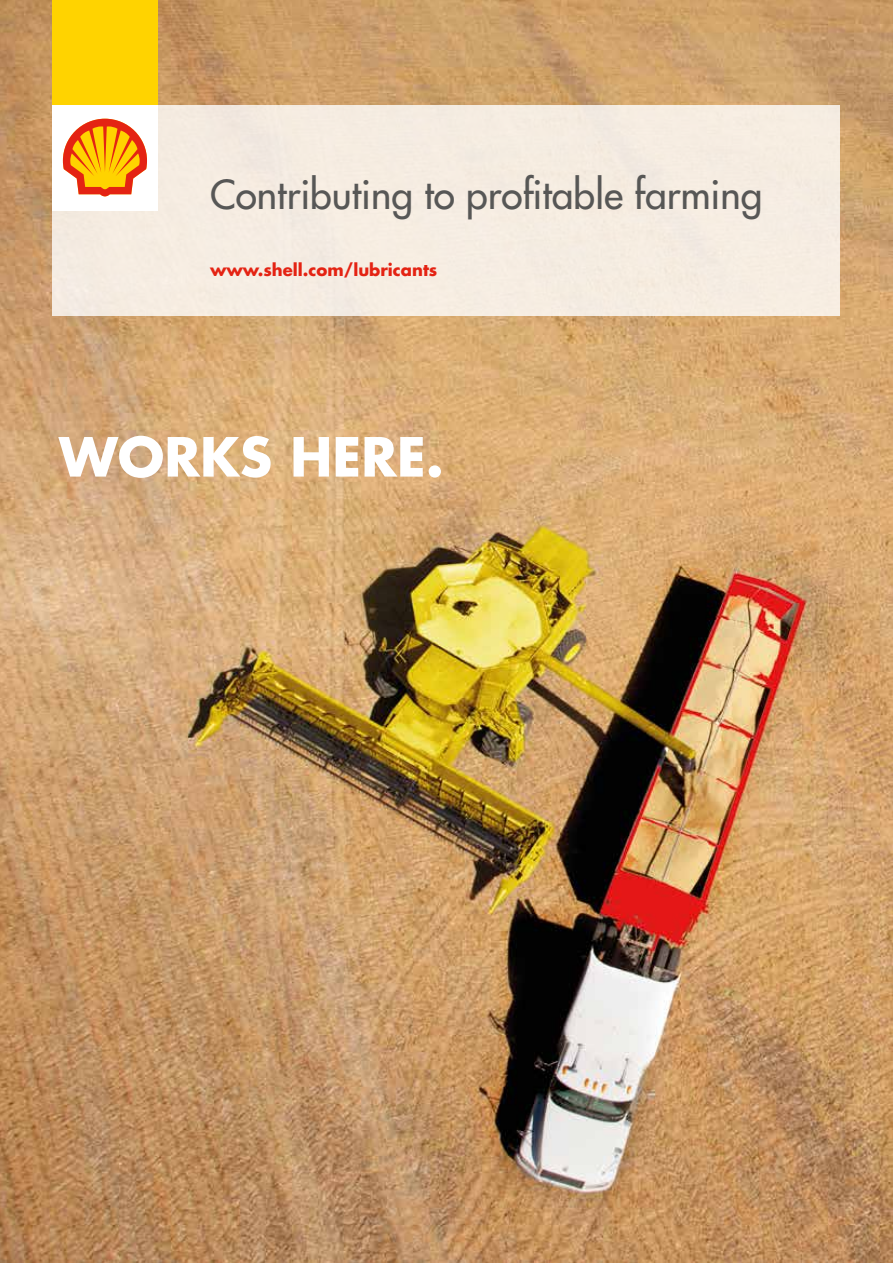
<style>
.page{position:relative;width:893px;height:1263px;background:#fff}
.page>*{position:absolute;margin:0;border:0;box-sizing:border-box;transform-origin:0 0}
.t1{font:700 52.5px "Futura Std";color:#fff}
.t2{font:500 39px "Futura Std";color:#575756}
.t3{font:700 16.5px "Futura Std";color:#e42313}
</style>
<div class="page">
<img style="left:0;top:0;width:893px;height:1263px">
<div style="left:53px;top:105px;width:787px;height:210px;background:#f6ece2"></div>
<div style="left:52px;top:0;width:106px;height:105px;background:#ffd300"></div>
<div style="left:52px;top:105px;width:106px;height:105px;background:#fff"></div>
<svg style="left:62px;top:118px;width:85px;height:79px"></svg>
<p class="t2" style="left:210px;top:170px;width:554px">Contributing to profitable farming</p>
<p class="t3" style="left:210px;top:259px;width:229px">www.shell.com/lubricants</p>
<h1 class="t1" style="left:59px;top:422px;width:386px">WORKS HERE.</h1>
</div>
